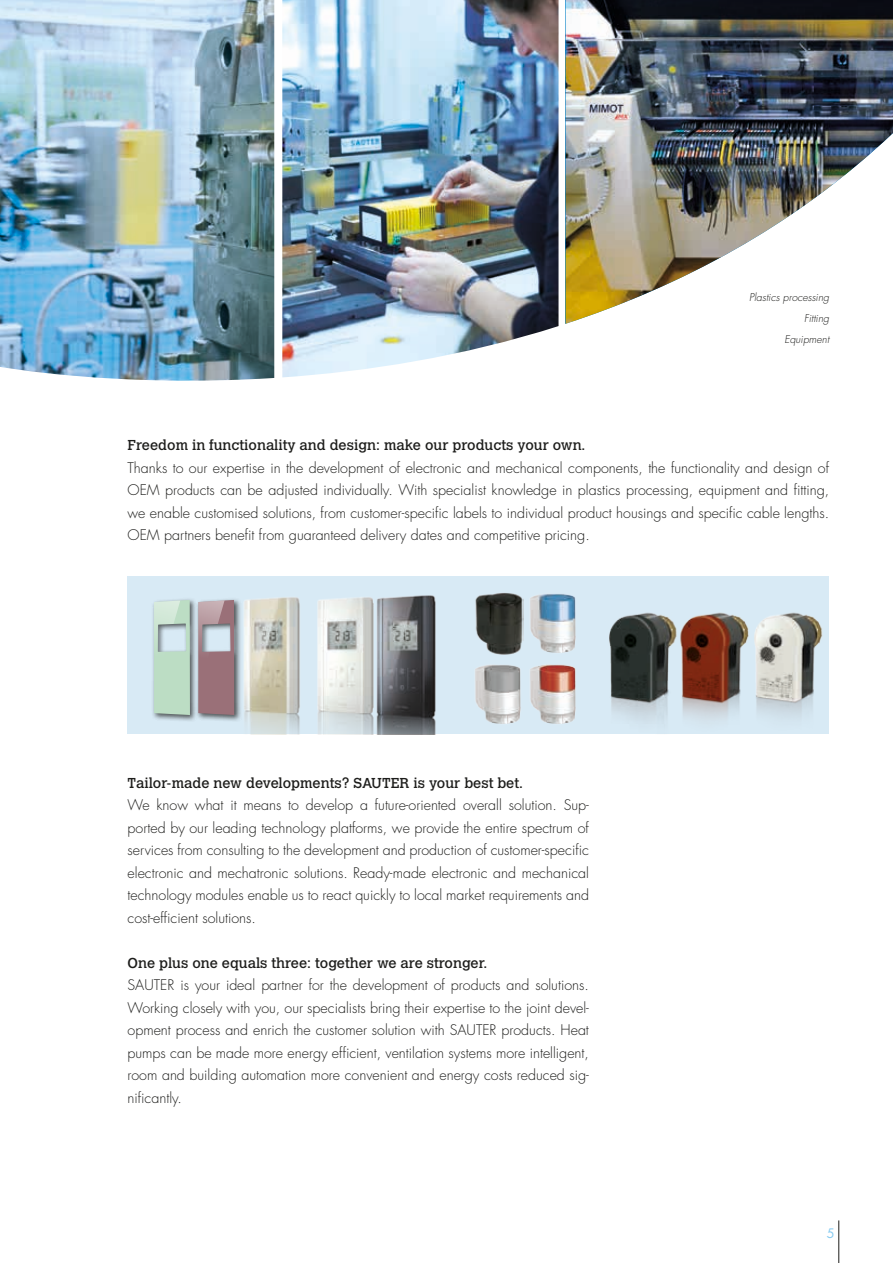
<style>
.page{position:relative;width:893px;height:1263px;background:#fff}
.page>*{position:absolute;margin:0;border:0;box-sizing:border-box;transform-origin:0 0}
.t1{font:300 14.25px/22.5px "Futura";color:#1d1d1b;text-align:justify}
.t2{font:14.25px "Calvert MT Pro";color:#1d1d1b}
.t3{font:12.75px "Futura";color:#85caf1}
.t4{font:italic 300 10.5px/21px "Futura";color:#1d1d1b;text-align:right}
</style>
<div class="page">
<hr style="left:838px;top:1220px;width:1px;height:43px;background:#1d1d1b">
<img style="left:566px;top:0;width:327px;height:324px">
<img style="left:0;top:0;width:274px;height:381px">
<img style="left:282px;top:0;width:276px;height:377px">
<div style="left:128px;top:576px;width:701px;height:158px;background:#d8eaf5"></div>
<img style="left:530px;top:594px;width:46px;height:59px">
<img style="left:532px;top:664px;width:44px;height:60px">
<img style="left:475px;top:593px;width:49px;height:62px">
<img style="left:475px;top:665px;width:57px;height:59px">
<img style="left:609px;top:612px;width:58px;height:109px">
<img style="left:667px;top:612px;width:74px;height:108px">
<img style="left:741px;top:612px;width:82px;height:105px">
<img style="left:373px;top:595px;width:63px;height:139px">
<img style="left:317px;top:597px;width:56px;height:137px">
<img style="left:243px;top:597px;width:57px;height:137px">
<div style="left:195px;top:597px;width:47px;height:125px;background:#1d1d1b;opacity:.75"></div>
<svg style="left:198px;top:600px;width:36px;height:115px;background:#a68a92"></svg>
<div style="left:151px;top:597px;width:47px;height:125px;background:#1d1d1b;opacity:.75"></div>
<svg style="left:154px;top:600px;width:36px;height:115px;background:#bfdbca"></svg>
<p class="t4" style="left:749px;top:286px;width:82px">Plastics processing<br>Fitting<br>Equipment</p>
<p class="t2" style="left:128px;top:437px;width:459px">Freedom in functionality and design: make our products your own.</p>
<p class="t1" style="left:128px;top:456px;width:703px">Thanks to our expertise in the development of electronic and mechanical components, the functionality and design of OEM products can be adjusted individually. With specialist knowledge in plastics processing, equipment and fitting, we enable customised solutions, from customer-specific labels to individual product housings and specific cable lengths.<br>OEM partners benefit from guaranteed delivery dates and competitive pricing.</p>
<p class="t2" style="left:128px;top:774px;width:397px">Tailor-made new developments? SAUTER is your best bet.</p>
<p class="t1" style="left:128px;top:794px;width:463px">We know what it means to develop a future-oriented overall solution. Sup&shy;ported by our leading technology platforms, we provide the entire spectrum of services from consulting to the development and production of customer-specific electronic and mechatronic solutions. Ready-made electronic and mechanical technology modules enable us to react quickly to local market requirements and cost-efficient solutions.</p>
<p class="t2" style="left:128px;top:954px;width:361px">One plus one equals three: together we are stronger.</p>
<p class="t1" style="left:128px;top:974px;width:463px">SAUTER is your ideal partner for the development of products and solutions.<br>Working closely with you, our specialists bring their expertise to the joint devel&shy;opment process and enrich the customer solution with SAUTER products. Heat pumps can be made more energy efficient, ventilation systems more intelligent, room and building automation more convenient and energy costs reduced sig&shy;nificantly.</p>
<p class="t3" style="left:827px;top:1225px;width:9px">5</p>
</div>
